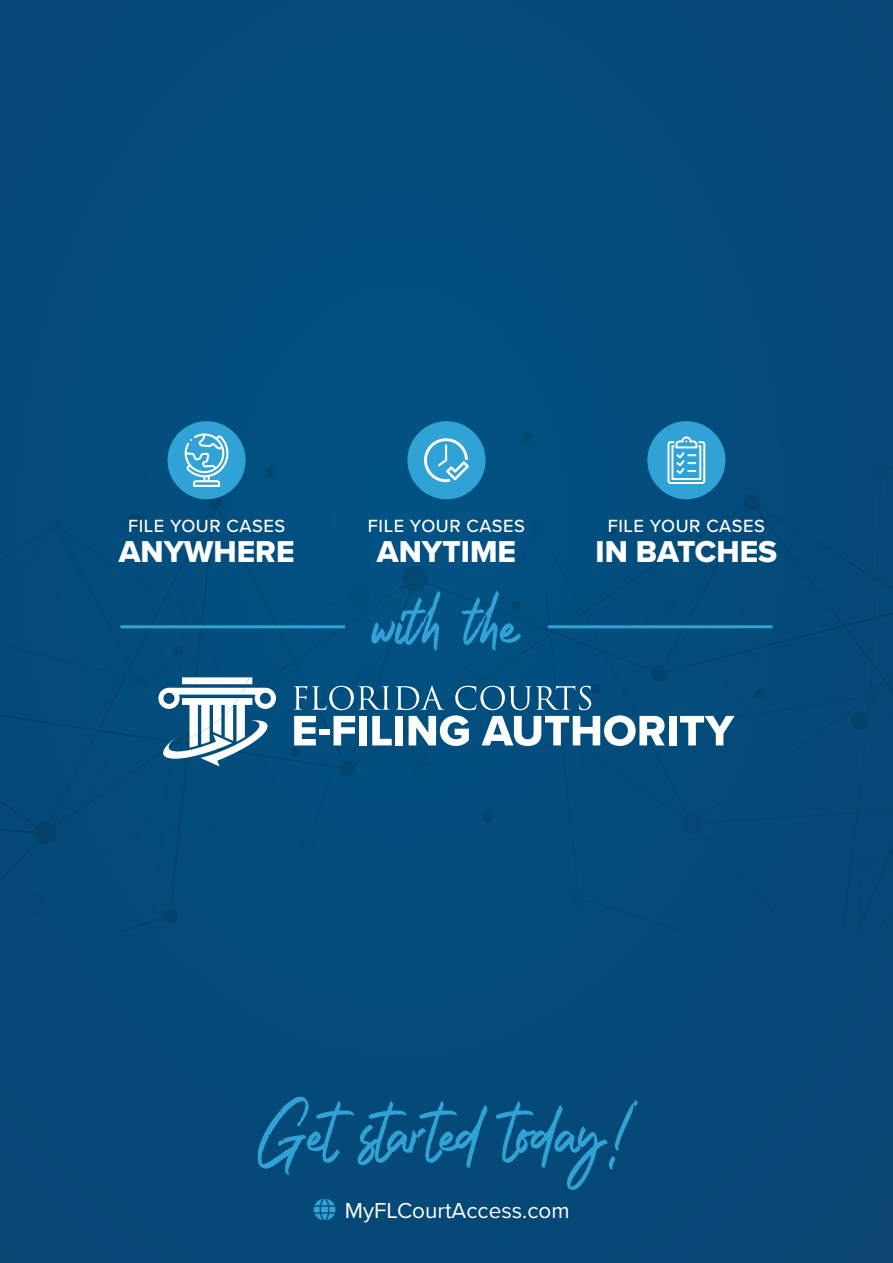
<style>
.page{position:relative;width:893px;height:1263px;background:#044a79}
.page>*{position:absolute;margin:0;border:0;box-sizing:border-box;transform-origin:0 0}
.t1{font:88.5px "Holastica";color:#30a2d5}
.t2{font:31.35px "Proxima Nova Extrabld";color:#fff}
.t3{font:22.5px "Proxima Nova";color:#fff}
.t4{font:500 18.3px "Proxima Nova";letter-spacing:.03em;color:#fff}
.s1{color:#30a2d5}
</style>
<div class="page">
<svg style="left:0;top:421px;width:893px;height:509px"></svg>
<svg style="left:161px;top:907px;width:17px;height:17px"></svg>
<svg style="left:206px;top:496px;width:17px;height:14px"></svg>
<svg style="left:743px;top:493px;width:17px;height:18px"></svg>
<svg style="left:401px;top:565px;width:28px;height:27px"></svg>
<svg style="left:32px;top:819px;width:26px;height:26px"></svg>
<div style="left:407px;top:421px;width:79px;height:78px;background:#30a2d5;border-radius:50%"></div>
<div style="left:647px;top:421px;width:78px;height:78px;background:#30a2d5;border-radius:50%"></div>
<div style="left:168px;top:421px;width:78px;height:78px;background:#30a2d5;border-radius:50%"></div>
<svg style="left:290px;top:662px;width:378px;height:115px"></svg>
<div style="left:669px;top:716px;width:7px;height:29px;background:#fff"></div>
<svg style="left:680px;top:716px;width:55px;height:29px"></svg>
<svg style="left:158px;top:677px;width:118px;height:89px"></svg>
<hr style="left:120px;top:625px;width:225px;height:3px;background:#30a2d5">
<hr style="left:548px;top:625px;width:224px;height:3px;background:#30a2d5">
<svg style="left:184px;top:433px;width:45px;height:54px"></svg>
<svg style="left:667px;top:436px;width:38px;height:48px"></svg>
<svg style="left:424px;top:438px;width:45px;height:44px"></svg>
<p class="t4" style="left:128px;top:512px;width:159px">FILE YOUR CASES</p>
<p class="t2" style="left:119px;top:528px;width:177px">ANYWHERE</p>
<p class="t4" style="left:368px;top:512px;width:159px">FILE YOUR CASES</p>
<p class="t2" style="left:377px;top:528px;width:141px">ANYTIME</p>
<p class="t1" style="left:374px;top:557px;width:146px">with the</p>
<p class="t4" style="left:608px;top:512px;width:159px">FILE YOUR CASES</p>
<p class="t2" style="left:595px;top:528px;width:183px">IN BATCHES</p>
<p class="t1" style="left:253px;top:1065px;width:388px">Get started today!</p>
<p class="t3" style="left:313px;top:1193px;width:257px"><span class="s1">●□</span> MyFLCourtAccess.com</p>
</div>
